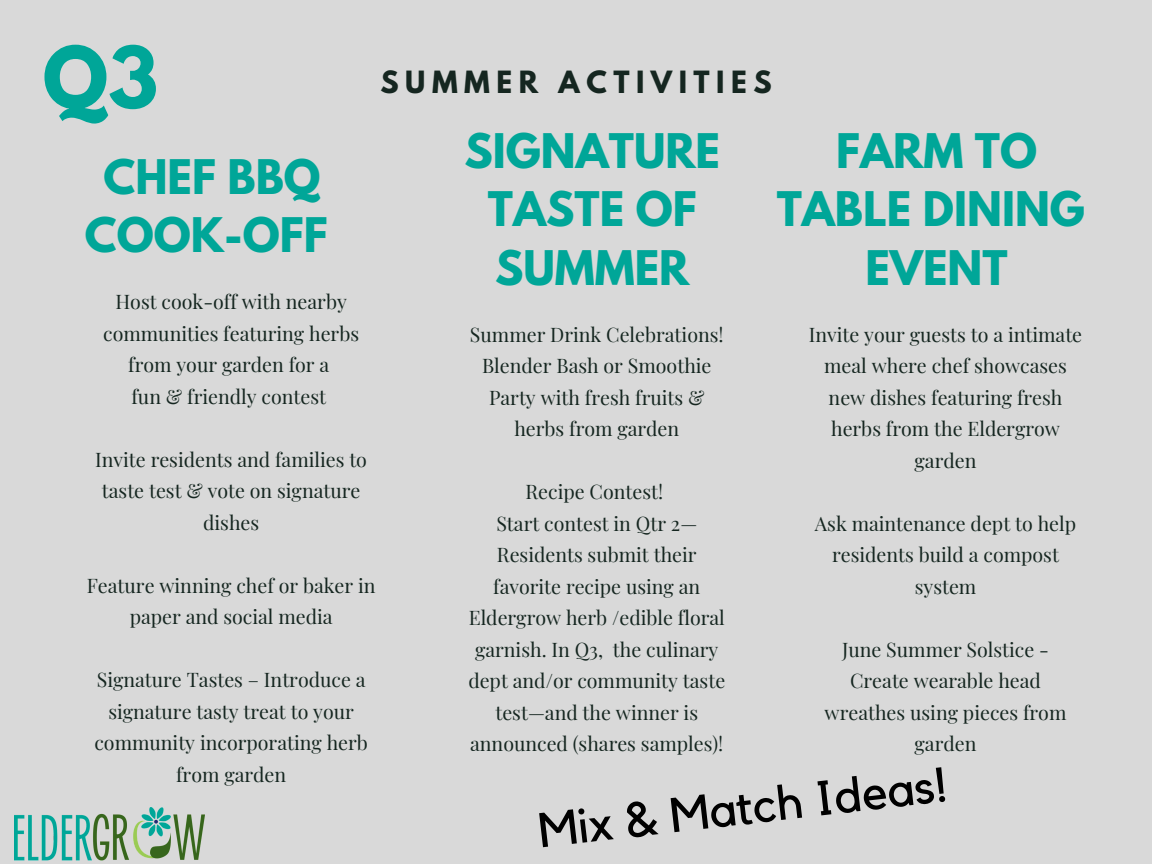
<style>
.page{position:relative;width:1152px;height:864px;background:#d9d9d9}
.page>*{position:absolute;margin:0;border:0;box-sizing:border-box;transform-origin:0 0}
.t1{font:700 75.45px "League Spartan";color:#00a698}
.t2{font:48.3px "Kollektif";color:#000}
.t3{font:700 42.3px/58.5px "League Spartan";color:#00a698;text-align:center}
.t4{font:700 27.15px "League Spartan";letter-spacing:.24em;color:#152620}
.t5{font:19.65px/31.5px "Playfair Display";color:#152620;text-align:center}
</style>
<div class="page">
<img style="left:15px;top:808px;width:190px;height:53px">
<h1 class="t1" style="left:43px;top:40px;width:117px">Q3</h1>
<h3 class="t3" style="left:85px;top:153px;width:244px">CHEF BBQ<br>COOK-OFF</h3>
<h3 class="t4" style="left:381px;top:69px;width:393px">SUMMER ACTIVITIES</h3>
<h3 class="t3" style="left:464px;top:127px;width:257px">SIGNATURE<br>TASTE OF<br>SUMMER</h3>
<h3 class="t3" style="left:777px;top:127px;width:310px">FARM TO<br>TABLE DINING<br>EVENT</h3>
<p class="t5" style="left:103px;top:285px;width:258px">Host cook-off with nearby communities featuring herbs from your garden for a<br>fun &amp; friendly contest</p>
<p class="t5" style="left:95px;top:443px;width:273px">Invite residents and families to taste test &amp; vote on signature dishes</p>
<p class="t5" style="left:87px;top:569px;width:290px">Feature winning chef or baker in paper and social media</p>
<p class="t5" style="left:94px;top:663px;width:275px">Signature Tastes – Introduce a signature tasty treat to your community incorporating herb from garden</p>
<p class="t5" style="left:470px;top:318px;width:255px">Summer Drink Celebrations!<br>Blender Bash or Smoothie<br>Party with fresh fruits &amp; herbs from garden</p>
<p class="t5" style="left:809px;top:318px;width:275px">Invite your guests to a intimate meal where chef showcases new dishes featuring fresh herbs from the Eldergrow garden</p>
<p class="t5" style="left:468px;top:475px;width:258px">Recipe Contest!<br>Start contest in Qtr 2—<br>Residents submit their favorite recipe using an<br>Eldergrow herb /edible floral garnish. In Q3, the culinary dept and/or community taste test—and the winner is announced (shares samples)!</p>
<h2 class="t2" style="left:536px;top:811px;width:413px;rotate:-7deg">Mix &amp; Match Ideas!</h2>
<p class="t5" style="left:815px;top:507px;width:263px">Ask maintenance dept to help residents build a compost system</p>
<p class="t5" style="left:825px;top:633px;width:243px">June Summer Solstice -<br>Create wearable head wreathes using pieces from garden</p>
</div>
